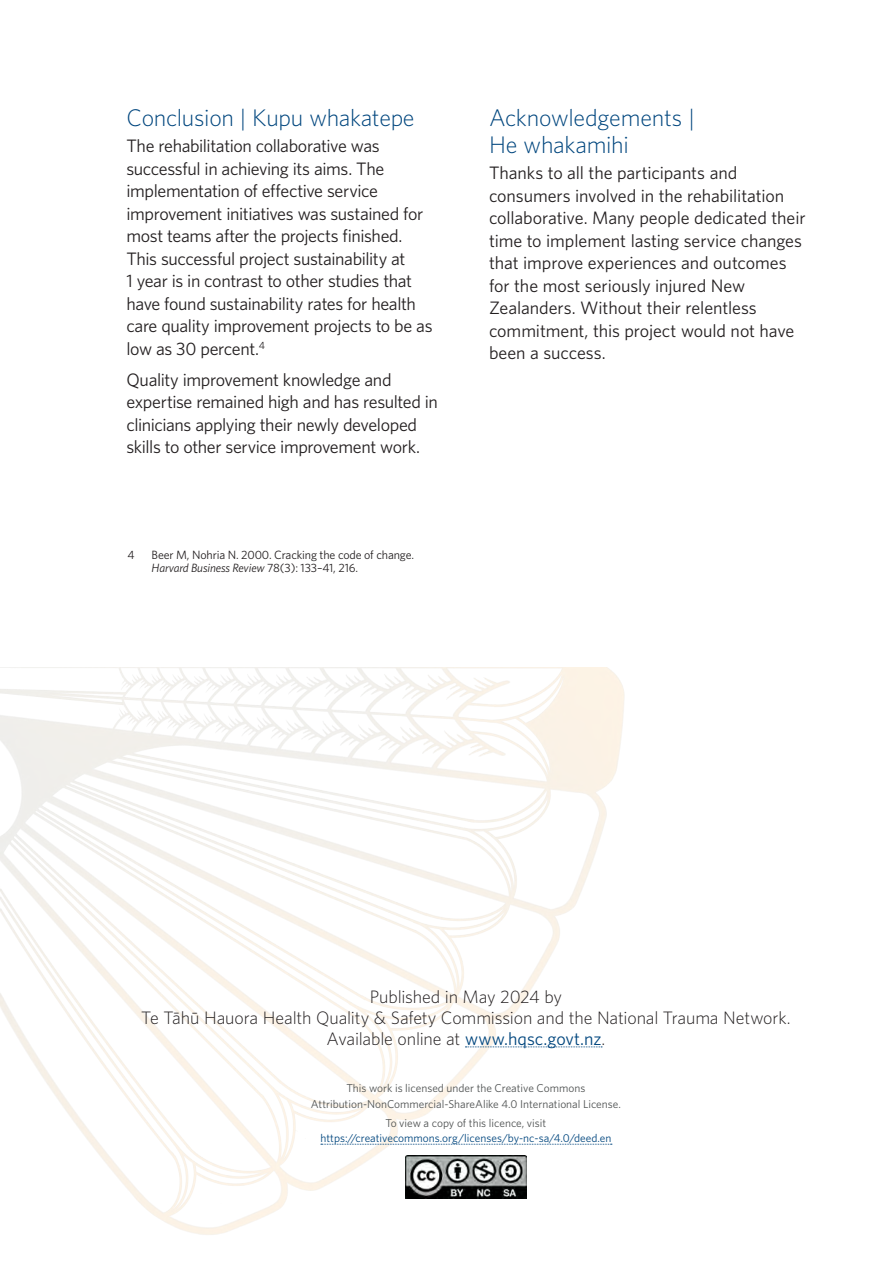
<style>
.page{position:relative;width:893px;height:1263px;background:#fff}
.page>*{position:absolute;margin:0;border:0;box-sizing:border-box;transform-origin:0 0}
.HQ_NT_Head2{font:300 24px/27px "Whitney";letter-spacing:-.01em;color:#00467e}
.HQ_NT_Footnote{font:300 24px "Whitney";letter-spacing:-.015em;color:#00467e}
.HQ_NT_Footnote-2{font:18px/22.5px "Whitney";letter-spacing:-.025em;color:#231f20}
.HQ_NT_Body{font:18px/22.5px "Whitney";letter-spacing:-.005em;color:#231f20}
.HQ_NT_Body-2{font:300 18px/21px "Whitney";letter-spacing:-.01em;color:#231f20;text-align:center}
.HQ_NT_Footnote-3{font:12px/13.5px "Whitney";letter-spacing:-.01em;color:#231f20}
.NT_Normal{font:11.4px/15px "Whitney";color:#505353;text-align:center}
.NT_Normal-2{font:11.4px/15px "Whitney";color:#00467e;text-align:center}
.s1{font-style:italic}
.s2{font-weight:400;color:#00467e}
.s3{color:#505353}
</style>
<div class="page">
<img style="left:0;top:668px;width:625px;height:567px">
<svg style="left:465px;top:1046px;width:137px;height:1px"></svg>
<svg style="left:321px;top:1144px;width:291px;height:1px"></svg>
<img style="left:406px;top:1156px;width:120px;height:42px">
<p class="HQ_NT_Footnote" style="left:126px;top:101px;width:290px">Conclusion | Kupu whakatepe</p>
<p class="HQ_NT_Footnote-2" style="left:126px;top:134px;width:308px">The rehabilitation collaborative was successful in achieving its aims. The implementation of effective service improvement initiatives was sustained for most teams after the projects finished.<br>This successful project sustainability at<br>1 year is in contrast to other studies that have found sustainability rates for health care quality improvement projects to be as low as 30 percent.<sup>4</sup></p>
<p class="HQ_NT_Footnote-2" style="left:126px;top:368px;width:313px">Quality improvement knowledge and expertise remained high and has resulted in clinicians applying their newly developed skills to other service improvement work.</p>
<p class="HQ_NT_Footnote-3" style="left:128px;top:547px;width:9px">4</p>
<p class="HQ_NT_Footnote-3" style="left:152px;top:547px;width:264px">Beer M, Nohria N. 2000. Cracking the code of change.<br><span class="s1">Harvard Business Review</span> 78(3): 133–41, 216.</p>
<p class="HQ_NT_Head2" style="left:489px;top:103px;width:207px">Acknowledgements |<br>He whakamihi</p>
<p class="HQ_NT_Body" style="left:489px;top:161px;width:318px">Thanks to all the participants and consumers involved in the rehabilitation collaborative. Many people dedicated their time to implement lasting service changes that improve experiences and outcomes for the most seriously injured New Zealanders. Without their relentless commitment, this project would not have been a success.</p>
<p class="HQ_NT_Body-2" style="left:141px;top:986px;width:651px">Published in May 2024 by<br>Te Tāhū Hauora Health Quality &amp; Safety Commission and the National Trauma Network.<br>Available online at <span class="s2">www.hqsc.govt.nz</span>.</p>
<p class="NT_Normal" style="left:311px;top:1081px;width:311px">This work is licensed under the Creative Commons<br>Attribution-NonCommercial-ShareAlike 4.0 International License.</p>
<p class="NT_Normal-2" style="left:321px;top:1115px;width:292px"><span class="s3">To view a copy of this licence, visit </span>https://creativecommons.org/licenses/by-nc-sa/4.0/deed.en</p>
</div>
